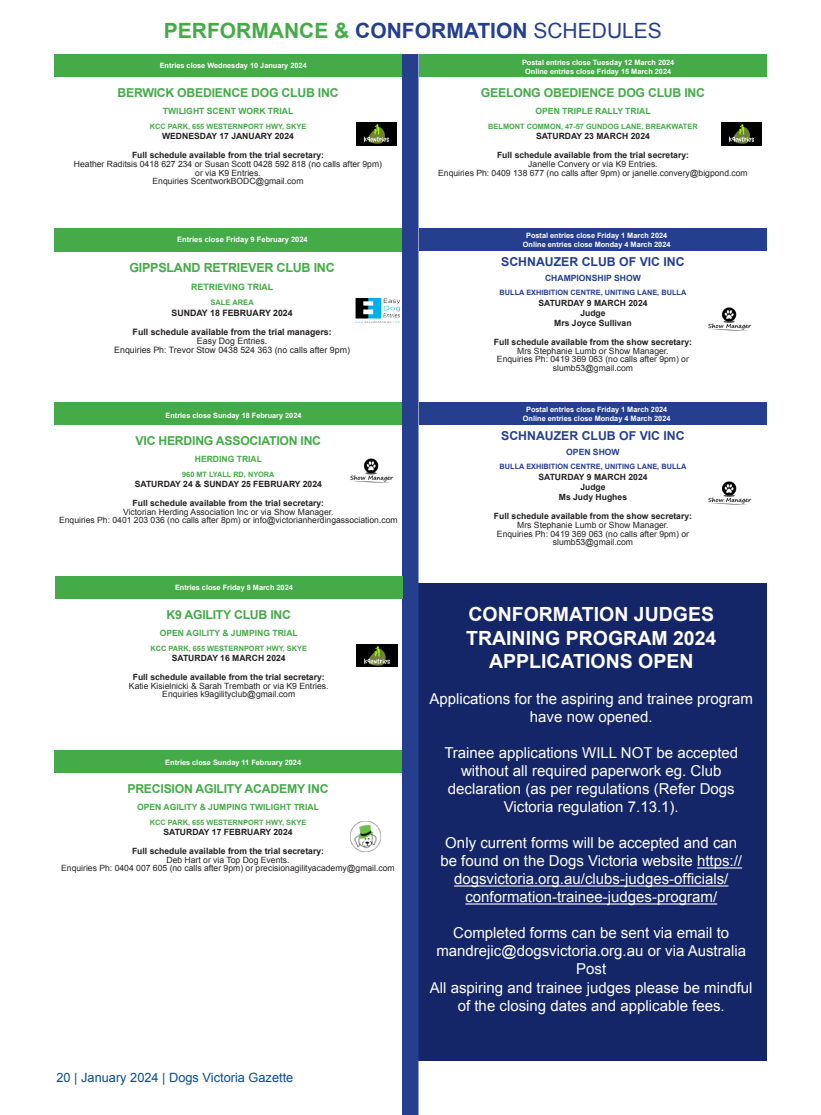
<style>
.page{position:relative;width:821px;height:1115px;background:#fff}
.page>*{position:absolute;margin:0;border:0;box-sizing:border-box;transform-origin:0 0}
.club_name{font:700 21px "Arial";color:#45ab48}
.EXPORTS_HEADING{font:700 19.5px/23.4px "Arial";color:#fff;text-align:center}
.EXPORTS_HEADING-2{font:15px/18px "Arial";color:#fff;text-align:center}
.t1{font:12.75px "Arial";color:#0a4d8d}
.t2{font:700 12.6px "Arial";letter-spacing:-.02em;color:#45ab48}
.t3{font:700 12.3px "Arial";letter-spacing:-.02em;color:#45ab48}
.t4{font:700 12.3px "Arial";color:#253f8e}
.t5{font:8.85px/8.9px "Arial";color:#231f20;text-align:center}
.t6{font:700 8.85px/19.4px "Arial";color:#231f20;text-align:center}
.t7{font:700 8.85px "Arial";color:#45ab48}
.t8{font:8.55px/8.6px "Arial";color:#231f20;text-align:center}
.t9{font:700 8.55px/10.4px "Arial";color:#231f20;text-align:center}
.t10{font:700 8.55px "Arial";color:#45ab48}
.t11{font:700 8.55px "Arial";color:#253f8e}
.t12{font:700 7.5px "Arial";color:#fff}
.t13{font:700 7.5px "Arial";color:#45ab48}
.t14{font:700 7.35px/8.9px "Arial";color:#fff;text-align:center}
.t15{font:700 7.35px "Arial";color:#45ab48}
.t16{font:700 7.35px "Arial";color:#253f8e}
.s1{color:#253f8e}
.s2{font-weight:400;color:#253f8e}
.s3{font-weight:700}
</style>
<div class="page">
<div style="left:418px;top:583px;width:349px;height:477px;background:#142667"></div>
<div style="left:402px;top:54px;width:16px;height:1060px;background:#253f8e"></div>
<div style="left:419px;top:228px;width:348px;height:23px;background:#253f8e"></div>
<img style="left:708px;top:307px;width:43px;height:23px">
<div style="left:419px;top:402px;width:348px;height:23px;background:#253f8e"></div>
<img style="left:708px;top:481px;width:43px;height:23px">
<div style="left:54px;top:54px;width:348px;height:23px;background:#45ab48"></div>
<img style="left:356px;top:123px;width:40px;height:22px">
<div style="left:419px;top:54px;width:348px;height:23px;background:#45ab48"></div>
<img style="left:721px;top:123px;width:40px;height:22px">
<div style="left:54px;top:228px;width:348px;height:23px;background:#45ab48"></div>
<img style="left:355px;top:298px;width:45px;height:24px">
<div style="left:55px;top:576px;width:348px;height:22px;background:#45ab48"></div>
<img style="left:357px;top:644px;width:40px;height:22px">
<div style="left:54px;top:750px;width:348px;height:22px;background:#45ab48"></div>
<img style="left:350px;top:821px;width:30px;height:30px">
<div style="left:55px;top:402px;width:347px;height:23px;background:#45ab48"></div>
<img style="left:350px;top:458px;width:43px;height:24px">
<hr style="left:697px;top:867px;width:45px;height:1px;background:#fff">
<hr style="left:454px;top:885px;width:274px;height:1px;background:#fff">
<hr style="left:465px;top:903px;width:252px;height:1px;background:#fff">
<p class="club_name" style="left:164px;top:17px;width:499px">PERFORMANCE &amp; <span class="s1">CONFORMATION</span> <span class="s2">SCHEDULES</span></p>
<p class="t14" style="left:160px;top:62px;width:149px">Entries close Wednesday 10 January 2024</p>
<p class="t3" style="left:117px;top:85px;width:223px">BERWICK OBEDIENCE DOG CLUB INC</p>
<p class="t10" style="left:163px;top:106px;width:132px">TWILIGHT SCENT WORK TRIAL</p>
<p class="t15" style="left:150px;top:122px;width:158px">KCC PARK, 655 WESTERNPORT HWY, SKYE</p>
<p class="t9" style="left:162px;top:131px;width:133px">WEDNESDAY 17 JANUARY 2024</p>
<p class="t8" style="left:74px;top:151px;width:309px"><span class="s3">Full schedule available from the trial secretary:<br></span>Heather Raditsis 0418 627 234 or Susan Scott 0428 592 818 (no calls after 9pm) or via K9 Entries.<br>Enquiries ScentworkBODC@gmail.com</p>
<p class="t12" style="left:177px;top:234px;width:132px">Entries close Friday 9 February 2024</p>
<p class="t2" style="left:129px;top:259px;width:207px">GIPPSLAND RETRIEVER CLUB INC</p>
<p class="t7" style="left:191px;top:281px;width:84px">RETRIEVING TRIAL</p>
<p class="t13" style="left:210px;top:297px;width:45px">SALE AREA</p>
<p class="t6" style="left:133px;top:303px;width:200px">SUNDAY 18 FEBRUARY 2024<br>Full schedule available from the trial managers:</p>
<p class="t5" style="left:114px;top:336px;width:237px">Easy Dog Entries.<br>Enquiries Ph: Trevor Stow 0438 524 363 (no calls after 9pm)</p>
<p class="t14" style="left:166px;top:411px;width:137px">Entries close Sunday 18 February 2024</p>
<p class="t3" style="left:136px;top:432px;width:187px">VIC HERDING ASSOCIATION INC</p>
<p class="t10" style="left:195px;top:453px;width:69px">HERDING TRIAL</p>
<p class="t15" style="left:182px;top:469px;width:94px">960 MT LYALL RD, NYORA</p>
<p class="t9" style="left:135px;top:479px;width:189px">SATURDAY 24 &amp; SUNDAY 25 FEBRUARY 2024</p>
<p class="t8" style="left:59px;top:499px;width:340px"><span class="s3">Full schedule available from the trial secretary:<br></span>Victorian Herding Association Inc or via Show Manager.<br>Enquiries Ph: 0401 203 036 (no calls after 8pm) or info@victorianherdingassociation.com</p>
<p class="t14" style="left:175px;top:583px;width:119px">Entries close Friday 8 March 2024</p>
<p class="t3" style="left:166px;top:606px;width:126px">K9 AGILITY CLUB INC</p>
<p class="t10" style="left:160px;top:627px;width:139px">OPEN AGILITY &amp; JUMPING TRIAL</p>
<p class="t15" style="left:150px;top:643px;width:158px">KCC PARK, 655 WESTERNPORT HWY, SKYE</p>
<p class="t9" style="left:172px;top:653px;width:115px">SATURDAY 16 MARCH 2024</p>
<p class="t8" style="left:129px;top:672px;width:201px"><span class="s3">Full schedule available from the trial secretary:<br></span>Katie Kisielnicki &amp; Sarah Trembath or via K9 Entries.<br>Enquiries k9agilityclub@gmail.com</p>
<p class="t14" style="left:165px;top:758px;width:137px">Entries close Sunday 11 February 2024</p>
<p class="t3" style="left:127px;top:780px;width:203px">PRECISION AGILITY ACADEMY INC</p>
<p class="t10" style="left:137px;top:801px;width:183px">OPEN AGILITY &amp; JUMPING TWILIGHT TRIAL</p>
<p class="t15" style="left:150px;top:817px;width:158px">KCC PARK, 655 WESTERNPORT HWY, SKYE</p>
<p class="t9" style="left:163px;top:827px;width:131px">SATURDAY 17 FEBRUARY 2024</p>
<p class="t8" style="left:61px;top:846px;width:335px"><span class="s3">Full schedule available from the trial secretary:<br></span>Deb Hart or via Top Dog Events.<br>Enquiries Ph: 0404 007 605 (no calls after 9pm) or precisionagilityacademy@gmail.com</p>
<h3 class="t1" style="left:56px;top:1068px;width:238px">20 | January 2024 | Dogs Victoria Gazette</h3>
<p class="t14" style="left:522px;top:58px;width:154px">Postal entries close Tuesday 12 March 2024<br>Online entries close Friday 15 March 2024</p>
<p class="t3" style="left:481px;top:85px;width:225px">GEELONG OBEDIENCE DOG CLUB INC</p>
<p class="t10" style="left:535px;top:106px;width:117px">OPEN TRIPLE RALLY TRIAL</p>
<p class="t15" style="left:488px;top:122px;width:211px">BELMONT COMMON, 47-57 GUNDOG LANE, BREAKWATER</p>
<p class="t9" style="left:536px;top:131px;width:115px">SATURDAY 23 MARCH 2024</p>
<p class="t8" style="left:438px;top:151px;width:311px"><span class="s3">Full schedule available from the trial secretary:<br></span>Janelle Convery or via K9 Entries.<br>Enquiries Ph: 0409 138 677 (no calls after 9pm) or janelle.convery@bigpond.com</p>
<p class="t14" style="left:523px;top:231px;width:149px">Postal entries close Friday 1 March 2024<br>Online entries close Monday 4 March 2024</p>
<p class="t4" style="left:501px;top:253px;width:185px">SCHNAUZER CLUB OF VIC INC</p>
<p class="t11" style="left:545px;top:272px;width:97px">CHAMPIONSHIP SHOW</p>
<p class="t16" style="left:499px;top:288px;width:188px">BULLA EXHIBITION CENTRE, UNITING LANE, BULLA</p>
<p class="t9" style="left:538px;top:298px;width:111px">SATURDAY 9 MARCH 2024<br>Judge<br>Mrs Joyce Sullivan</p>
<p class="t8" style="left:494px;top:338px;width:200px"><span class="s3">Full schedule available from the show secretary:<br></span>Mrs Stephanie Lumb or Show Manager.<br>Enquiries Ph: 0419 369 063 (no calls after 9pm) or slumb53@gmail.com</p>
<p class="t14" style="left:523px;top:405px;width:149px">Postal entries close Friday 1 March 2024<br>Online entries close Monday 4 March 2024</p>
<p class="t4" style="left:501px;top:427px;width:185px">SCHNAUZER CLUB OF VIC INC</p>
<p class="t11" style="left:566px;top:446px;width:55px">OPEN SHOW</p>
<p class="t16" style="left:499px;top:462px;width:188px">BULLA EXHIBITION CENTRE, UNITING LANE, BULLA</p>
<p class="t9" style="left:538px;top:472px;width:111px">SATURDAY 9 MARCH 2024<br>Judge<br>Ms Judy Hughes</p>
<p class="t8" style="left:494px;top:512px;width:200px"><span class="s3">Full schedule available from the show secretary:<br></span>Mrs Stephanie Lumb or Show Manager.<br>Enquiries Ph: 0419 369 063 (no calls after 9pm) or slumb53@gmail.com</p>
<p class="EXPORTS_HEADING" style="left:466px;top:603px;width:252px">CONFORMATION JUDGES<br>TRAINING PROGRAM 2024<br>APPLICATIONS OPEN</p>
<p class="EXPORTS_HEADING-2" style="left:429px;top:690px;width:325px">Applications for the aspiring and trainee program have now opened.</p>
<p class="EXPORTS_HEADING-2" style="left:444px;top:744px;width:295px">Trainee applications WILL NOT be accepted without all required paperwork eg. Club declaration (as per regulations (Refer Dogs Victoria regulation 7.13.1).</p>
<p class="EXPORTS_HEADING-2" style="left:440px;top:834px;width:303px">Only current forms will be accepted and can be found on the Dogs Victoria website https:// dogsvictoria.org.au/clubs-judges-officials/ conformation-trainee-judges-program/</p>
<p class="EXPORTS_HEADING-2" style="left:436px;top:924px;width:311px">Completed forms can be sent via email to mandrejic@dogsvictoria.org.au or via Australia<br>Post</p>
<p class="EXPORTS_HEADING-2" style="left:430px;top:978px;width:324px">All aspiring and trainee judges please be mindful of the closing dates and applicable fees.</p>
</div>
